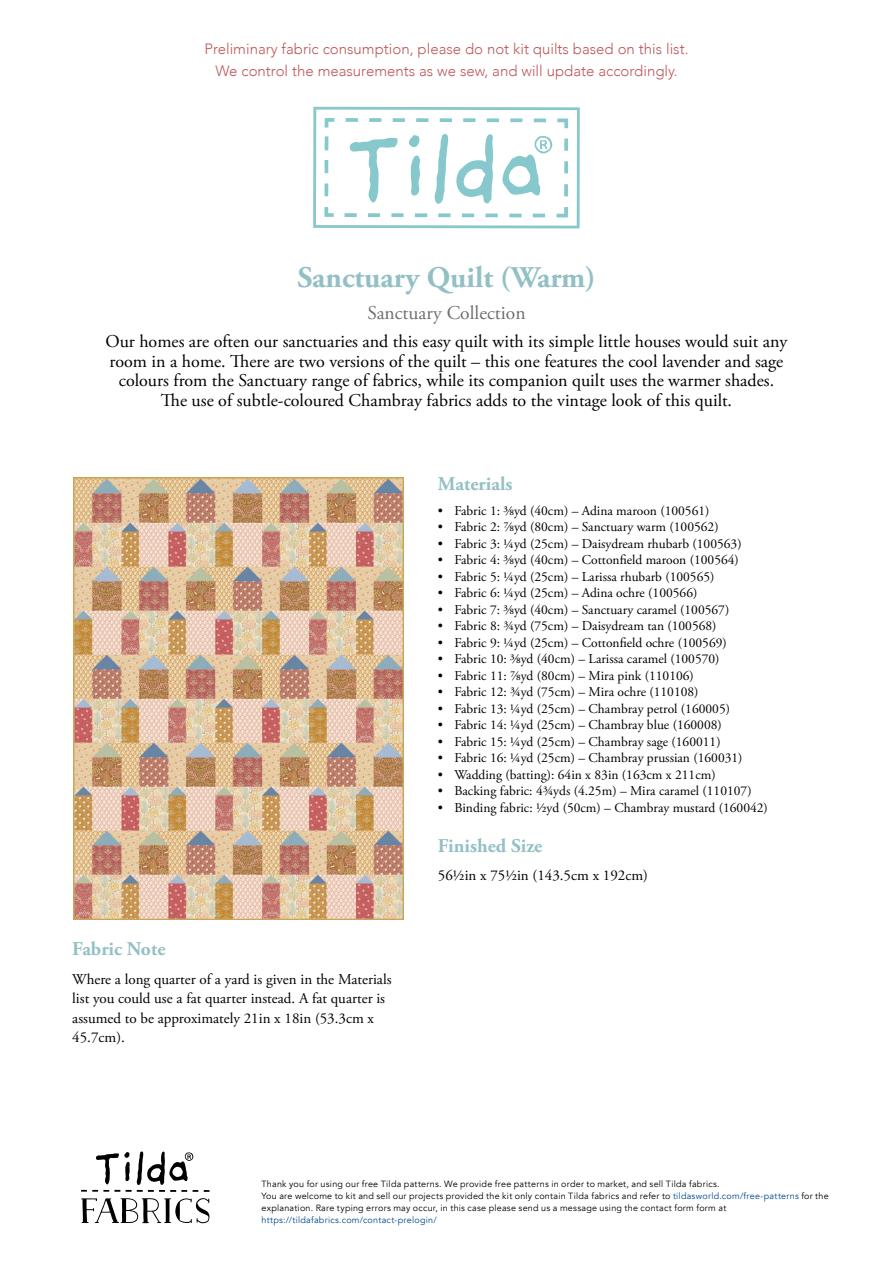
<style>
.page{position:relative;width:893px;height:1263px;background:#fff}
.page>*{position:absolute;margin:0;border:0;box-sizing:border-box;transform-origin:0 0}
.Heading{font:700 30px "Adobe Garamond Pro";color:#93c0c5}
.Subheading{font:700 19.5px "Adobe Garamond Pro";color:#93c0c5}
.Kolleksjon{font:19.5px "Adobe Garamond Pro";color:#706f6f}
.Brød{font:18px/19.5px "Adobe Garamond Pro";color:#000;text-align:center}
.Brød-2{font:15px/19.5px "Adobe Garamond Pro";color:#000}
.Heading-2{font:300 15px "Avenir";color:#be585a}
.Brød-3{font:13.5px "Adobe Garamond Pro";color:#000}
.info{font:9px/12px "Avenir";letter-spacing:.025em;color:#000}
.s1{color:#00488f}
</style>
<div class="page">
<img style="left:73px;top:478px;width:331px;height:441px">
<svg style="left:313px;top:107px;width:267px;height:121px"></svg>
<svg style="left:204px;top:1190px;width:6px;height:2px"></svg>
<svg style="left:81px;top:1198px;width:129px;height:25px"></svg>
<svg style="left:81px;top:1151px;width:117px;height:41px"></svg>
<p class="Heading-2" style="left:204px;top:40px;width:486px">Preliminary fabric consumption, please do not kit quilts based on this list.</p>
<p class="Heading-2" style="left:215px;top:62px;width:464px">We control the measurements as we sew, and will update accordingly.</p>
<p class="Heading" style="left:297px;top:260px;width:300px">Sanctuary Quilt (Warm)</p>
<p class="Kolleksjon" style="left:367px;top:301px;width:160px">Sanctuary Collection</p>
<p class="Brød" style="left:105px;top:332px;width:684px">Our homes are often our sanctuaries and this easy quilt with its simple little houses would suit any room in a home. There are two versions of the quilt – this one features the cool lavender and sage colours from the Sanctuary range of fabrics, while its companion quilt uses the warmer shades.<br>The use of subtle-coloured Chambray fabrics adds to the vintage look of this quilt.</p>
<p class="Subheading" style="left:72px;top:938px;width:95px">Fabric Note</p>
<p class="Brød-2" style="left:72px;top:969px;width:321px">Where a long quarter of a yard is given in the Materials list you could use a fat quarter instead. A fat quarter is assumed to be approximately 21in x 18in (53.3cm x 45.7cm).</p>
<p class="Subheading" style="left:438px;top:472px;width:76px">Materials</p>
<p class="Brød-3" style="left:438px;top:502px;width:273px">• Fabric 1: ⅜yd (40cm) – Adina maroon (100561)</p>
<p class="Brød-3" style="left:438px;top:519px;width:282px">• Fabric 2: ⅞yd (80cm) – Sanctuary warm (100562)</p>
<p class="Brød-3" style="left:438px;top:535px;width:305px">• Fabric 3: ¼yd (25cm) – Daisydream rhubarb (100563)</p>
<p class="Brød-3" style="left:438px;top:552px;width:302px">• Fabric 4: ⅜yd (40cm) – Cottonfield maroon (100564)</p>
<p class="Brød-3" style="left:438px;top:568px;width:278px">• Fabric 5: ¼yd (25cm) – Larissa rhubarb (100565)</p>
<p class="Brød-3" style="left:438px;top:585px;width:261px">• Fabric 6: ¼yd (25cm) – Adina ochre (100566)</p>
<p class="Brød-3" style="left:438px;top:601px;width:293px">• Fabric 7: ⅜yd (40cm) – Sanctuary caramel (100567)</p>
<p class="Brød-3" style="left:438px;top:618px;width:280px">• Fabric 8: ¾yd (75cm) – Daisydream tan (100568)</p>
<p class="Brød-3" style="left:438px;top:634px;width:290px">• Fabric 9: ¼yd (25cm) – Cottonfield ochre (100569)</p>
<p class="Brød-3" style="left:438px;top:651px;width:283px">• Fabric 10: ⅜yd (40cm) – Larissa caramel (100570)</p>
<p class="Brød-3" style="left:438px;top:667px;width:257px">• Fabric 11: ⅞yd (80cm) – Mira pink (110106)</p>
<p class="Brød-3" style="left:438px;top:684px;width:262px">• Fabric 12: ¾yd (75cm) – Mira ochre (110108)</p>
<p class="Brød-3" style="left:438px;top:700px;width:294px">• Fabric 13: ¼yd (25cm) – Chambray petrol (160005)</p>
<p class="Brød-3" style="left:438px;top:717px;width:285px">• Fabric 14: ¼yd (25cm) – Chambray blue (160008)</p>
<p class="Brød-3" style="left:438px;top:733px;width:284px">• Fabric 15: ¼yd (25cm) – Chambray sage (160011)</p>
<p class="Brød-3" style="left:438px;top:750px;width:306px">• Fabric 16: ¼yd (25cm) – Chambray prussian (160031)</p>
<p class="Brød-3" style="left:438px;top:766px;width:279px">• Wadding (batting): 64in x 83in (163cm x 211cm)</p>
<p class="Brød-3" style="left:438px;top:783px;width:315px">• Backing fabric: 4¾yds (4.25m) – Mira caramel (110107)</p>
<p class="Brød-3" style="left:438px;top:799px;width:331px">• Binding fabric: ½yd (50cm) – Chambray mustard (160042)</p>
<p class="Subheading" style="left:438px;top:835px;width:106px">Finished Size</p>
<p class="Brød-2" style="left:438px;top:866px;width:212px">56½in x 75½in (143.5cm x 192cm)</p>
<p class="info" style="left:261px;top:1178px;width:460px">Thank you for using our free Tilda patterns. We provide free patterns in order to market, and sell Tilda fabrics.</p>
<p class="info" style="left:261px;top:1190px;width:569px">You are welcome to kit and sell our projects provided the kit only contain Tilda fabrics and refer to <span class="s1">tildasworld.com/free-patterns</span> for the explanation. Rare typing errors may occur, in this case please send us a message using the contact form form at <span class="s1">https://tildafabrics.com/contact-prelogin/</span></p>
</div>
